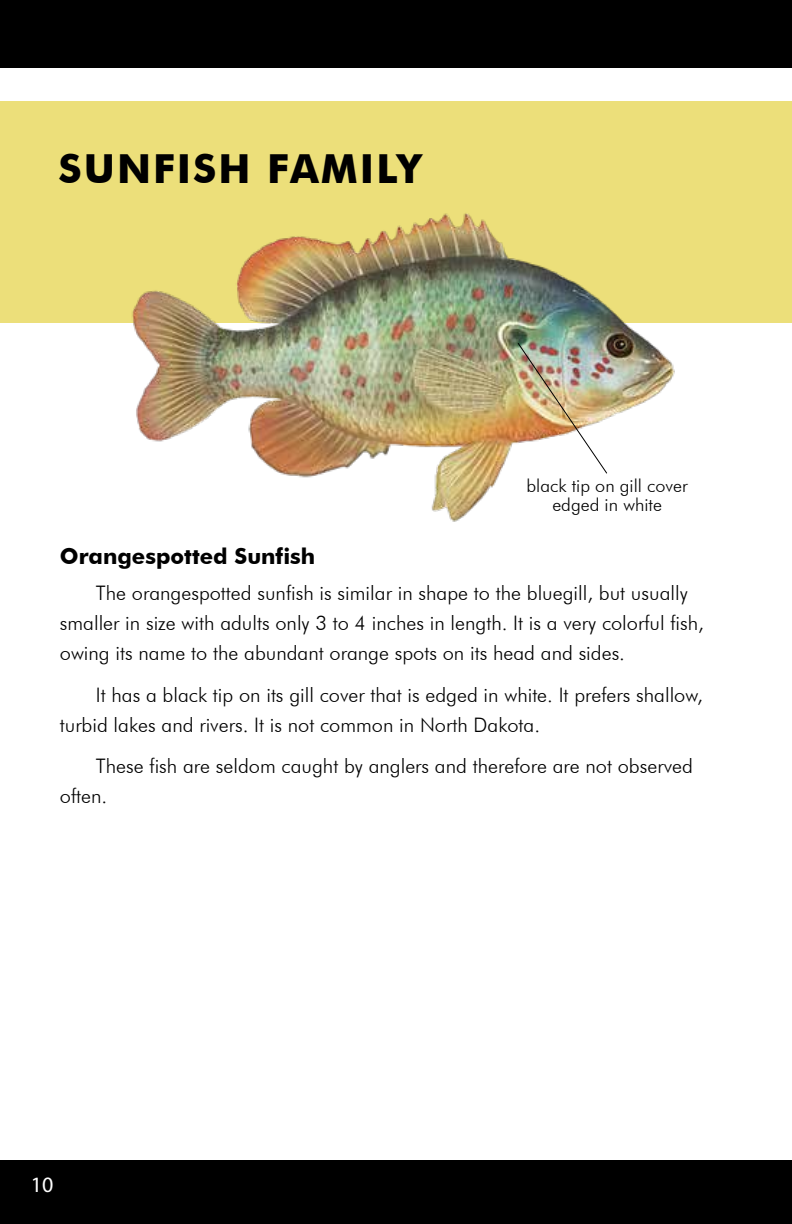
<style>
.page{position:relative;width:792px;height:1224px;background:#fff}
.page>*{position:absolute;margin:0;border:0;box-sizing:border-box;transform-origin:0 0}
.t1{font:700 40px "Futura BT";letter-spacing:.05em;color:#000}
.t2{font:700 22px "Futura BT";color:#000}
.t3{font:22px "Myriad Pro";color:#fff}
.t4{font:300 20px/30px "Futura BT";color:#000}
.t5{font:300 18px/19.6px "Futura BT";color:#000;text-align:center}
</style>
<div class="page">
<div style="left:0;top:101px;width:792px;height:221px;background:#ecdf7a"></div>
<div style="left:0;top:0;width:792px;height:68px;background:#000"></div>
<div style="left:0;top:1160px;width:792px;height:64px;background:#000"></div>
<img style="left:104px;top:213px;width:584px;height:309px">
<img style="left:517px;top:342px;width:91px;height:132px">
<h1 class="t1" style="left:59px;top:144px;width:364px">SUNFISH FAMILY</h1>
<p class="t5" style="left:527px;top:475px;width:163px">black tip on gill cover edged in white</p>
<p class="t2" style="left:60px;top:543px;width:257px">Orangespotted Sunfish</p>
<p class="t4" style="left:60px;top:578px;width:646px;text-indent:36px">The orangespotted sunfish is similar in shape to the bluegill, but usually smaller in size with adults only 3 to 4 inches in length. It is a very colorful fish, owing its name to the abundant orange spots on its head and sides.</p>
<p class="t4" style="left:60px;top:679px;width:644px;text-indent:36px">It has a black tip on its gill cover that is edged in white. It prefers shallow, turbid lakes and rivers. It is not common in North Dakota.</p>
<p class="t4" style="left:60px;top:751px;width:635px;text-indent:36px">These fish are seldom caught by anglers and therefore are not observed often.</p>
<p class="t3" style="left:31px;top:1171px;width:24px">10</p>
</div>
